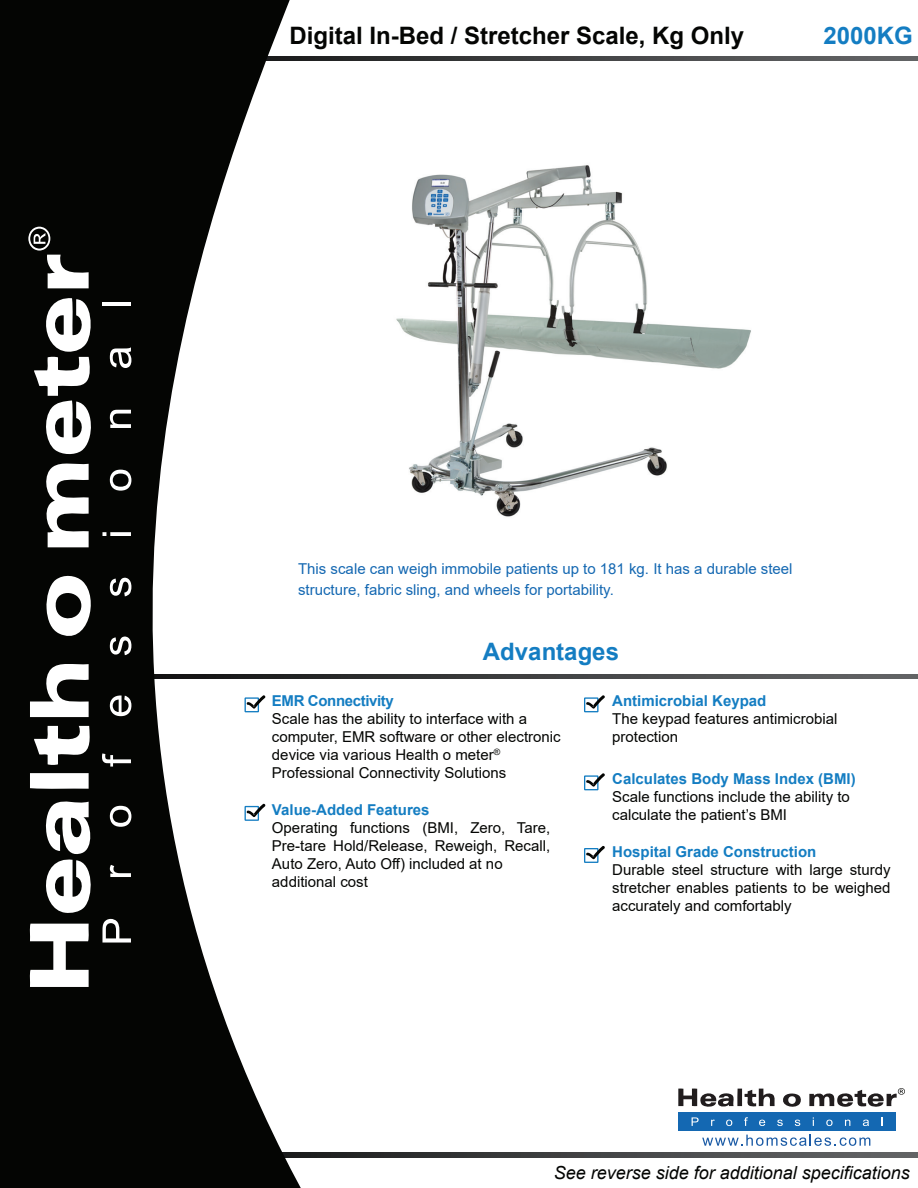
<style>
.page{position:relative;width:918px;height:1188px;background:#fff}
.page>*{position:absolute;margin:0;border:0;box-sizing:border-box;transform-origin:0 0}
.t1{font:700 24px "Arial";color:#040503}
.t2{font:700 24px "Arial";color:#147dc2}
.t3{font:italic 18px "Arial";color:#040503}
.t4{font:15px/18px "Arial";color:#040503}
.t5{font:15px/21px "Arial";color:#1468b2}
.t6{font:700 15px "Arial";color:#147dc2}
.t7{font:700 15px "Arial";letter-spacing:-.025em;color:#147dc2}
</style>
<div class="page">
<svg style="left:310px;top:56px;width:608px;height:5px;background:#444546"></svg>
<svg style="left:310px;top:674px;width:608px;height:5px;background:#464748"></svg>
<svg style="left:310px;top:1153px;width:608px;height:4px;background:#434445"></svg>
<svg style="left:0;top:0;width:310px;height:1188px;fill:#040503"></svg>
<svg style="left:29px;top:924px;width:60px;height:63px"></svg>
<svg style="left:30px;top:773px;width:59px;height:16px"></svg>
<svg style="left:30px;top:661px;width:59px;height:56px"></svg>
<svg style="left:34px;top:726px;width:57px;height:39px"></svg>
<svg style="left:38px;top:798px;width:56px;height:115px"></svg>
<svg style="left:46px;top:574px;width:54px;height:74px"></svg>
<svg style="left:42px;top:461px;width:47px;height:86px"></svg>
<svg style="left:34px;top:296px;width:61px;height:159px"></svg>
<svg style="left:28px;top:227px;width:61px;height:61px"></svg>
<svg style="left:102px;top:919px;width:29px;height:24px"></svg>
<svg style="left:110px;top:865px;width:21px;height:12px"></svg>
<svg style="left:110px;top:806px;width:21px;height:21px"></svg>
<svg style="left:102px;top:753px;width:29px;height:14px"></svg>
<svg style="left:110px;top:696px;width:21px;height:20px"></svg>
<svg style="left:110px;top:637px;width:21px;height:18px"></svg>
<svg style="left:110px;top:578px;width:21px;height:18px"></svg>
<svg style="left:110px;top:532px;width:21px;height:4px"></svg>
<svg style="left:102px;top:532px;width:4px;height:4px"></svg>
<svg style="left:110px;top:470px;width:21px;height:21px"></svg>
<svg style="left:110px;top:410px;width:21px;height:18px"></svg>
<svg style="left:110px;top:347px;width:21px;height:21px"></svg>
<hr style="left:102px;top:302px;width:29px;height:4px;background:#fff">
<svg style="left:245px;top:694px;width:21px;height:18px"></svg>
<svg style="left:584px;top:773px;width:21px;height:17px"></svg>
<svg style="left:584px;top:695px;width:21px;height:17px"></svg>
<svg style="left:245px;top:803px;width:21px;height:18px"></svg>
<svg style="left:584px;top:846px;width:21px;height:17px"></svg>
<svg style="left:678px;top:1088px;width:123px;height:19px"></svg>
<svg style="left:809px;top:1088px;width:96px;height:19px"></svg>
<svg style="left:702px;top:1135px;width:168px;height:11px"></svg>
<div style="left:679px;top:1112px;width:217px;height:19px;background:#1468b2"></div>
<svg style="left:692px;top:1117px;width:7px;height:9px"></svg>
<svg style="left:711px;top:1120px;width:4px;height:6px"></svg>
<svg style="left:726px;top:1120px;width:6px;height:6px"></svg>
<svg style="left:744px;top:1117px;width:4px;height:9px"></svg>
<svg style="left:759px;top:1120px;width:6px;height:6px"></svg>
<svg style="left:777px;top:1120px;width:6px;height:6px"></svg>
<svg style="left:795px;top:1120px;width:5px;height:6px"></svg>
<svg style="left:826px;top:1120px;width:7px;height:6px"></svg>
<svg style="left:845px;top:1120px;width:5px;height:6px"></svg>
<svg style="left:863px;top:1120px;width:6px;height:6px"></svg>
<svg style="left:881px;top:1117px;width:2px;height:9px"></svg>
<img style="left:264px;top:129px;width:487px;height:401px">
<h1 class="t1" style="left:289px;top:19px;width:456px">Digital In-Bed / Stretcher Scale, Kg Only</h1>
<h1 class="t2" style="left:824px;top:19px;width:91px">2000KG</h1>
<p class="t5" style="left:298px;top:558px;width:496px">This scale can weigh immobile patients up to 181 kg. It has a durable steel structure, fabric sling, and wheels for portability.</p>
<h1 class="t2" style="left:483px;top:635px;width:138px">Advantages</h1>
<p class="t7" style="left:272px;top:690px;width:123px">EMR Connectivity</p>
<p class="t4" style="left:272px;top:710px;width:290px">Scale has the ability to interface with a computer, EMR software or other electronic device via various Health o meter<sup>® </sup>Professional Connectivity Solutions</p>
<p class="t6" style="left:272px;top:799px;width:159px">Value-Added Features</p>
<p class="t4" style="left:272px;top:818px;width:280px">Operating functions (BMI, Zero, Tare, Pre-tare Hold/Release, Reweigh, Recall, Auto Zero, Auto Off) included at no additional cost</p>
<p class="t6" style="left:612px;top:690px;width:156px">Antimicrobial Keypad</p>
<p class="t4" style="left:612px;top:710px;width:227px">The keypad features antimicrobial protection</p>
<p class="t6" style="left:612px;top:768px;width:245px">Calculates Body Mass Index (BMI)</p>
<p class="t4" style="left:612px;top:788px;width:239px">Scale functions include the ability to calculate the patient’s BMI</p>
<p class="t6" style="left:612px;top:841px;width:206px">Hospital Grade Construction</p>
<p class="t4" style="left:612px;top:860px;width:280px;text-align:justify">Durable steel structure with large sturdy stretcher enables patients to be weighed accurately and comfortably</p>
<p class="t3" style="left:554px;top:1161px;width:358px">See reverse side for additional specifications</p>
</div>
